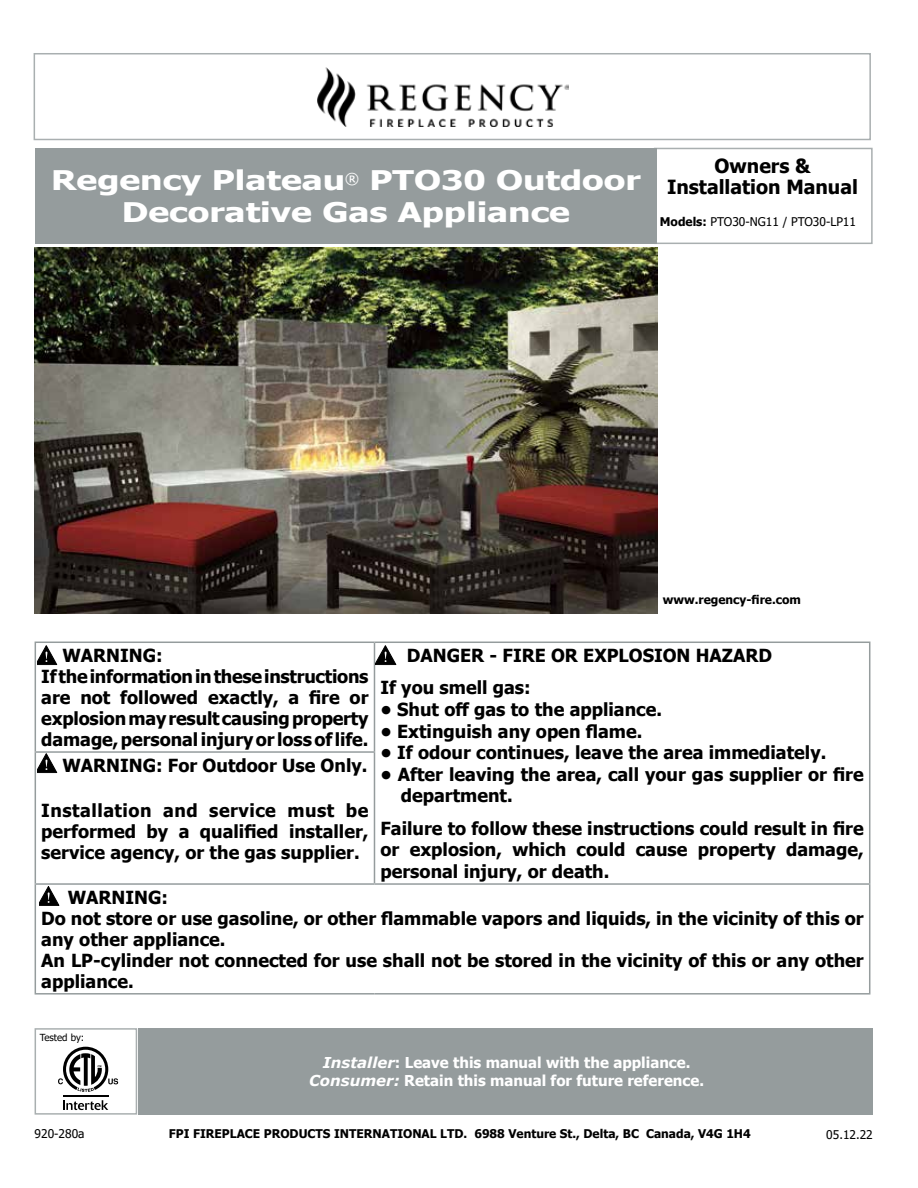
<style>
.page{position:relative;width:918px;height:1188px;background:#fff}
.page>*{position:absolute;margin:0;border:0;box-sizing:border-box;transform-origin:0 0}
.t1{font:700 27px/32.4px "Tahoma";color:#fff;text-align:center;scale:1.3 1}
.t2{font:700 19.5px/21px "Tahoma";color:#000;text-align:center}
.t3{font:700 18px/21px "Tahoma";color:#000}
.t4{font:700 15px/18px "Tahoma";color:#fff;text-align:center}
.t5{font:700 12px "Tahoma";color:#000}
.t6{font:12px "Tahoma";color:#000}
.t7{font:9.75px "Tahoma";color:#000}
.s1{font-weight:700}
.s2{font-family:"Verdana";font-style:italic}
</style>
<div class="page">
<img style="left:35px;top:247px;width:622px;height:367px">
<div style="left:35px;top:1028px;width:102px;height:87px;background:#fff;border:2px solid #a9afb0"></div>
<div style="left:138px;top:1029px;width:735px;height:86px;background:#959c9d"></div>
<img style="left:318px;top:68px;width:250px;height:59px">
<div style="left:34px;top:53px;width:837px;height:87px;border:2px solid #a9afb0"></div>
<div style="left:654px;top:148px;width:219px;height:96px;border:2px solid #a9afb0"></div>
<div style="left:35px;top:148px;width:622px;height:95px;background:#959c9d"></div>
<svg style="left:63px;top:1100px;width:45px;height:10px"></svg>
<hr style="left:63px;top:1095px;width:45px;height:1px;background:#000">
<svg style="left:58px;top:1047px;width:60px;height:45px"></svg>
<hr style="left:869px;top:885px;width:1px;height:108px;background:#959c9d">
<hr style="left:35px;top:753px;width:1px;height:130px;background:#959c9d">
<hr style="left:35px;top:883px;width:339px;height:2px;background:#959c9d">
<hr style="left:35px;top:885px;width:1px;height:108px;background:#959c9d">
<hr style="left:35px;top:993px;width:339px;height:2px;background:#959c9d">
<hr style="left:374px;top:993px;width:496px;height:2px;background:#959c9d">
<hr style="left:35px;top:642px;width:339px;height:1px;background:#959c9d">
<hr style="left:35px;top:643px;width:1px;height:108px;background:#959c9d">
<hr style="left:374px;top:642px;width:496px;height:1px;background:#959c9d">
<hr style="left:374px;top:643px;width:1px;height:108px;background:#959c9d">
<hr style="left:869px;top:643px;width:1px;height:109px;background:#959c9d">
<hr style="left:35px;top:751px;width:340px;height:2px;background:#959c9d">
<hr style="left:374px;top:753px;width:1px;height:130px;background:#959c9d">
<hr style="left:869px;top:752px;width:1px;height:131px;background:#959c9d">
<hr style="left:374px;top:883px;width:496px;height:2px;background:#959c9d">
<svg style="left:376px;top:646px;width:20px;height:19px"></svg>
<svg style="left:38px;top:754px;width:19px;height:19px"></svg>
<svg style="left:40px;top:886px;width:19px;height:19px"></svg>
<svg style="left:38px;top:646px;width:19px;height:19px"></svg>
<h1 class="t1" style="left:51px;top:165px;width:455px">Regency Plateau<sup>®</sup> PTO30 Outdoor<br>Decorative Gas Appliance</h1>
<p class="t2" style="left:667px;top:156px;width:193px">Owners &amp;<br>Installation Manual</p>
<p class="t6" style="left:660px;top:214px;width:198px"><span class="s1">Models:</span> PTO30-NG11 / PTO30-LP11</p>
<p class="t5" style="left:663px;top:591px;width:140px">www.regency-fire.com</p>
<p class="t3" style="left:41px;top:646px;width:329px;text-indent:21px">WARNING:<br>If the information in these instructions are not followed exactly, a fire or explosion may result causing property damage, personal injury or loss of life.</p>
<p class="t3" style="left:380px;top:640px;width:393px;line-height:32.4px;text-indent:26px">DANGER - FIRE OR EXPLOSION HAZARD<br>If you smell gas:</p>
<p class="t3" style="left:380px;top:700px;width:283px">• Shut off gas to the appliance.</p>
<p class="t3" style="left:380px;top:721px;width:263px">• Extinguish any open flame.</p>
<p class="t3" style="left:380px;top:743px;width:447px">• If odour continues, leave the area immediately.</p>
<p class="t3" style="left:401px;top:764px;width:464px;line-height:21.6px;text-indent:-20px">• After leaving the area, call your gas supplier or fire department.</p>
<p class="t3" style="left:380px;top:818px;width:485px;line-height:21.6px;text-align:justify">Failure to follow these instructions could result in fire or explosion, which could cause property damage, personal injury, or death.</p>
<p class="t3" style="left:62px;top:756px;width:307px">WARNING: For Outdoor Use Only.</p>
<p class="t3" style="left:41px;top:800px;width:329px;text-align:justify">Installation and service must be performed by a qualified installer, service agency, or the gas supplier.</p>
<p class="t3" style="left:41px;top:887px;width:824px;text-indent:26px">WARNING:<br>Do not store or use gasoline, or other flammable vapors and liquids, in the vicinity of this or any other appliance.<br>An LP-cylinder not connected for use shall not be stored in the vicinity of this or any other appliance.</p>
<p class="t7" style="left:40px;top:1031px;width:46px">Tested by:</p>
<p class="t4" style="left:309px;top:1054px;width:397px"><span class="s2">Installer</span>: Leave this manual with the appliance.<br><span class="s2">Consumer:</span> Retain this manual for future reference.</p>
<p class="t6" style="left:35px;top:1125px;width:51px">920-280a</p>
<p class="t5" style="left:169px;top:1125px;width:583px">FPI FIREPLACE PRODUCTS INTERNATIONAL LTD. 6988 Venture St., Delta, BC Canada, V4G 1H4</p>
<p class="t6" style="left:826px;top:1126px;width:48px">05.12.22</p>
</div>
